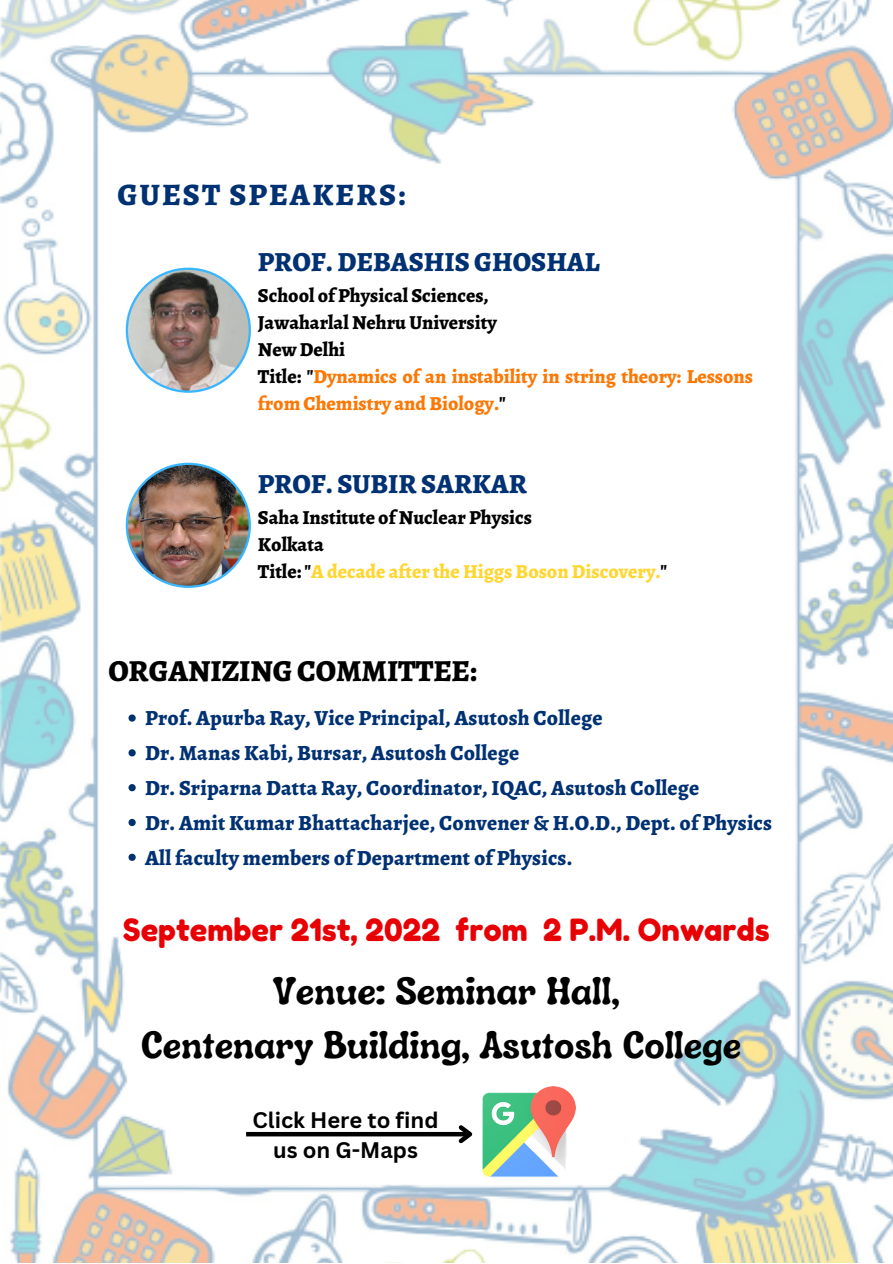
<style>
.page{position:relative;width:893px;height:1264px;background:#fff}
.page>*{position:absolute;margin:0;border:0;box-sizing:border-box;transform-origin:0 0}
.t1{font:700 38.7px/53.7px "Luckybones";color:#000;text-align:center}
.t2{font:800 31.2px "Alegreya";letter-spacing:.07em;color:#003172}
.t3{font:30.6px "Fredoka One";color:#e70105}
.t4{font:800 30.6px "Alegreya";letter-spacing:-.005em;color:#000}
.t5{font:800 27.75px "Alegreya";color:#003172}
.t6{font:700 21.9px/30.3px "Canva Sans";color:#000;text-align:center}
.t7{font:800 21.6px/34.8px "Alegreya";letter-spacing:.01em;color:#003172}
.t8{font:800 19.8px/27px "Alegreya";color:#fb7805}
.t9{font:800 19.8px/27px "Alegreya";color:#000}
.s1{color:#000}
.s2{color:#ffd62f}
</style>
<div class="page">
<img style="left:0;top:0;width:892px;height:1262px">
<svg style="left:126px;top:267px;width:125px;height:126px"></svg>
<img style="left:126px;top:463px;width:125px;height:125px">
<img style="left:481px;top:1086px;width:98px;height:91px">
<div style="left:246px;top:1131px;width:224px;height:5px;background:#000"></div>
<svg style="left:454px;top:1121px;width:23px;height:26px"></svg>
<svg style="left:128px;top:714px;width:8px;height:7px"></svg>
<svg style="left:128px;top:749px;width:8px;height:7px"></svg>
<svg style="left:128px;top:784px;width:8px;height:7px"></svg>
<svg style="left:128px;top:818px;width:8px;height:8px"></svg>
<svg style="left:128px;top:853px;width:8px;height:7px"></svg>
<h2 class="t2" style="left:117px;top:174px;width:290px">GUEST SPEAKERS:</h2>
<p class="t5" style="left:258px;top:243px;width:343px">PROF. DEBASHIS GHOSHAL</p>
<p class="t8" style="left:258px;top:281px;width:496px"><span class="s1">School of Physical Sciences,<br>Jawaharlal Nehru University<br>New Delhi<br>Title: "</span>Dynamics of an instability in string theory: Lessons from Chemistry and Biology.<span class="s1">"</span></p>
<p class="t5" style="left:258px;top:465px;width:270px">PROF. SUBIR SARKAR</p>
<p class="t9" style="left:258px;top:503px;width:411px">Saha Institute of Nuclear Physics<br>Kolkata<br>Title: "<span class="s2">A decade after the Higgs Boson Discovery.</span>"</p>
<h3 class="t4" style="left:108px;top:649px;width:370px">ORGANIZING COMMITTEE:</h3>
<p class="t7" style="left:145px;top:700px;width:628px">Prof. Apurba Ray, Vice Principal, Asutosh College<br>Dr. Manas Kabi, Bursar, Asutosh College<br>Dr. Sriparna Datta Ray, Coordinator, IQAC, Asutosh College<br>Dr. Amit Kumar Bhattacharjee, Convener &amp; H.O.D., Dept. of Physics All faculty members of Department of Physics.</p>
<h3 class="t3" style="left:123px;top:911px;width:648px">September 21st, 2022 from 2 P.M. Onwards</h3>
<h1 class="t1" style="left:141px;top:962px;width:601px">Venue: Seminar Hall,<br>Centenary Building, Asutosh College</h1>
<p class="t6" style="left:252px;top:1103px;width:187px">Click Here to find us on G-Maps</p>
</div>
